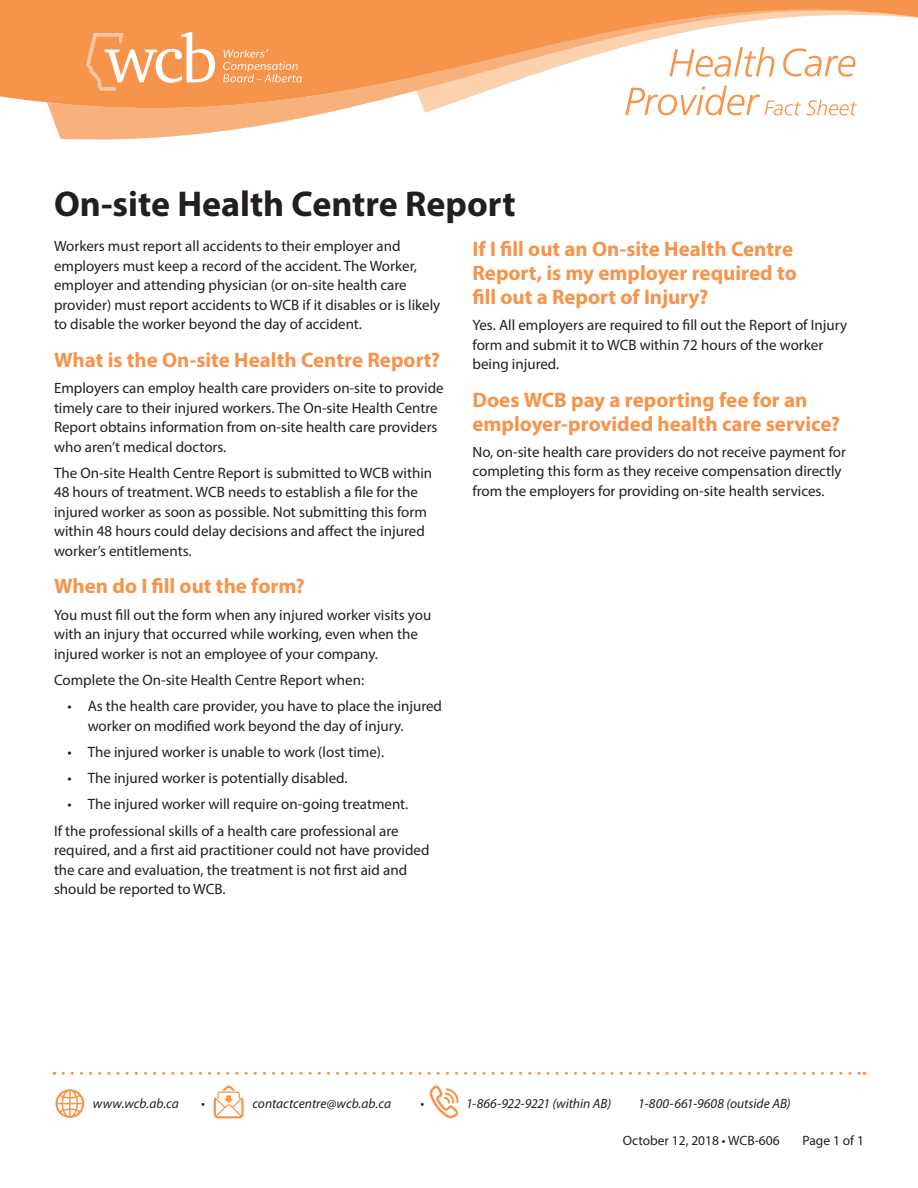
<style>
.page{position:relative;width:918px;height:1188px;background:#fff}
.page>*{position:absolute;margin:0;border:0;box-sizing:border-box;transform-origin:0 0}
.Main_title{font:700 36px "Myriad Pro";color:#231f20}
.Subtitle{font:700 21px/24px "Myriad Pro";color:#f6944b}
.Body_Text{font:15px/19.5px "Myriad Pro";color:#231f20}
.t1{font:italic 13.5px "Myriad Pro";color:#231f20}
.t2{font:13.5px "Myriad Pro";color:#231f20}
</style>
<div class="page">
<svg style="left:0;top:0;width:918px;height:140px"></svg>
<svg style="left:430px;top:1086px;width:29px;height:32px"></svg>
<svg style="left:214px;top:1086px;width:30px;height:32px"></svg>
<svg style="left:63px;top:1072px;width:802px;height:3px"></svg>
<svg style="left:56px;top:1089px;width:28px;height:29px"></svg>
<svg style="left:223px;top:49px;width:79px;height:33px;background:#f7a567"></svg>
<svg style="left:86px;top:32px;width:129px;height:59px"></svg>
<svg style="left:783px;top:48px;width:72px;height:29px"></svg>
<svg style="left:625px;top:86px;width:232px;height:29px"></svg>
<svg style="left:670px;top:47px;width:104px;height:30px"></svg>
<p class="Main_title" style="left:54px;top:180px;width:463px">On-site Health Centre Report</p>
<p class="Body_Text" style="left:54px;top:236px;width:388px">Workers must report all accidents to their employer and employers must keep a record of the accident. The Worker, employer and attending physician (or on-site health care provider) must report accidents to WCB if it disables or is likely to disable the worker beyond the day of accident.</p>
<p class="Subtitle" style="left:54px;top:347px;width:388px">What is the On-site Health Centre Report?</p>
<p class="Body_Text" style="left:54px;top:378px;width:391px">Employers can employ health care providers on-site to provide timely care to their injured workers. The On-site Health Centre Report obtains information from on-site health care providers who aren’t medical doctors.</p>
<p class="Body_Text" style="left:54px;top:463px;width:380px">The On-site Health Centre Report is submitted to WCB within 48 hours of treatment. WCB needs to establish a file for the injured worker as soon as possible. Not submitting this form within 48 hours could delay decisions and affect the injured worker’s entitlements.</p>
<p class="Subtitle" style="left:54px;top:574px;width:252px">When do I fill out the form?</p>
<p class="Body_Text" style="left:54px;top:605px;width:379px">You must fill out the form when any injured worker visits you with an injury that occurred while working, even when the injured worker is not an employee of your company.</p>
<p class="Body_Text" style="left:54px;top:670px;width:312px">Complete the On-site Health Centre Report when:</p>
<p class="Body_Text" style="left:88px;top:696px;width:356px;text-indent:-20px">• As the health care provider, you have to place the injured worker on modified work beyond the day of injury.</p>
<p class="Body_Text" style="left:68px;top:742px;width:318px">• The injured worker is unable to work (lost time).</p>
<p class="Body_Text" style="left:68px;top:768px;width:282px">• The injured worker is potentially disabled.</p>
<p class="Body_Text" style="left:68px;top:794px;width:342px">• The injured worker will require on-going treatment.</p>
<p class="Body_Text" style="left:54px;top:821px;width:377px">If the professional skills of a health care professional are required, and a first aid practitioner could not have provided the care and evaluation, the treatment is not first aid and should be reported to WCB.</p>
<p class="Subtitle" style="left:472px;top:236px;width:326px">If I fill out an On-site Health Centre<br>Report, is my employer required to fill out a Report of Injury?</p>
<p class="Body_Text" style="left:472px;top:315px;width:376px">Yes. All employers are required to fill out the Report of Injury form and submit it to WCB within 72 hours of the worker being injured.</p>
<p class="Subtitle" style="left:472px;top:387px;width:369px">Does WCB pay a reporting fee for an employer-provided health care service?</p>
<p class="Body_Text" style="left:472px;top:442px;width:375px">No, on-site health care providers do not receive payment for completing this form as they receive compensation directly from the employers for providing on-site health services.</p>
<p class="t1" style="left:93px;top:1095px;width:88px">www.wcb.ab.ca</p>
<p class="t1" style="left:201px;top:1095px;width:5px">•</p>
<p class="t1" style="left:252px;top:1095px;width:140px">contactcentre@wcb.ab.ca</p>
<p class="t1" style="left:421px;top:1095px;width:5px">•</p>
<p class="t1" style="left:466px;top:1095px;width:147px">1-866-922-9221 (within AB)</p>
<p class="t1" style="left:638px;top:1095px;width:154px">1-800-661-9608 (outside AB)</p>
<p class="t2" style="left:623px;top:1132px;width:158px">October 12, 2018 • WCB-606</p>
<p class="t2" style="left:803px;top:1132px;width:63px">Page 1 of 1</p>
</div>
